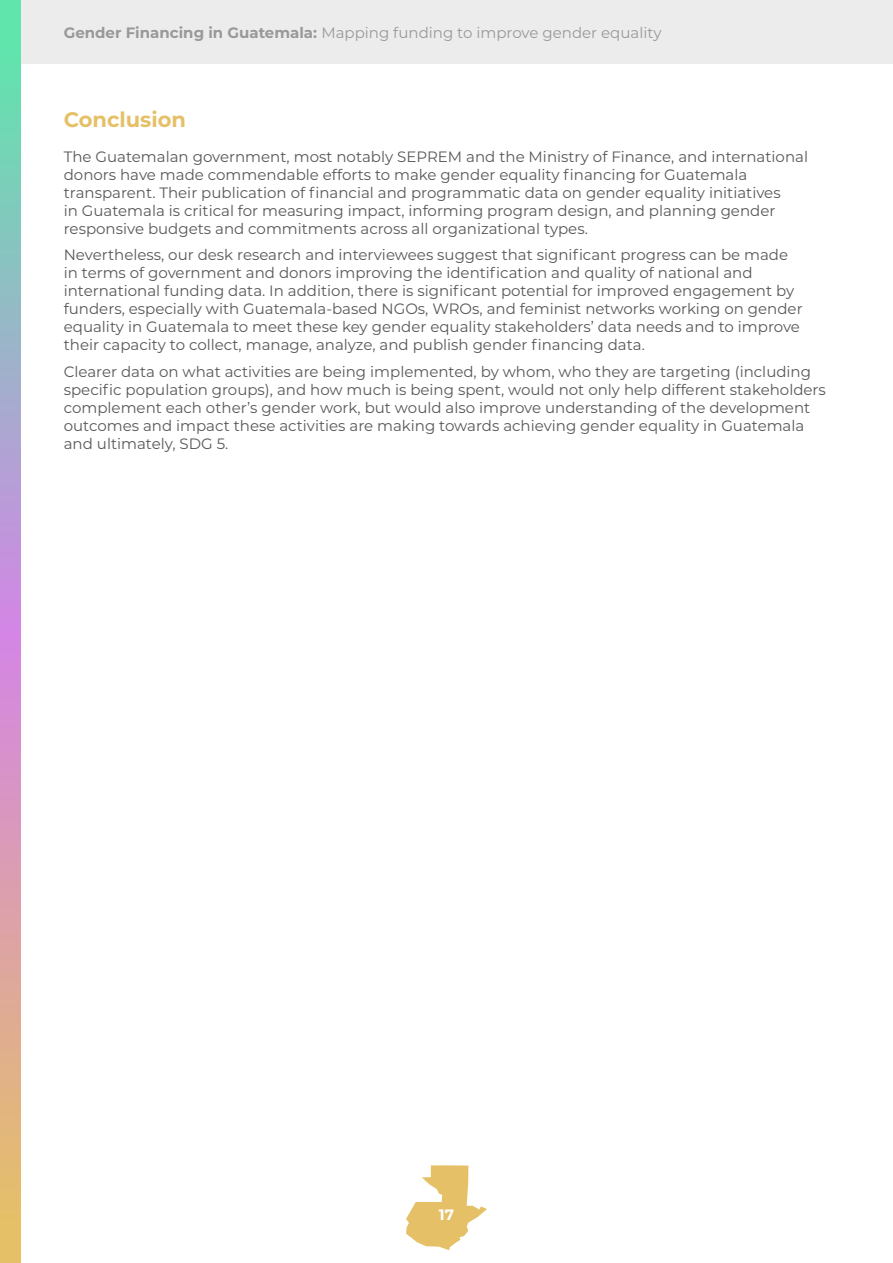
<style>
.page{position:relative;width:893px;height:1263px;background:#fff}
.page>*{position:absolute;margin:0;border:0;box-sizing:border-box;transform-origin:0 0}
.Header_2{font:700 21px "Montserrat";color:#e5c067}
.Body_Text{font:15px/18px "Montserrat";color:#585857}
.t1{font:15px "Montserrat";color:#999}
.t2{font:700 15px "Montserrat";color:#fff}
.s1{font-weight:700}
</style>
<div class="page">
<svg style="left:406px;top:1165px;width:81px;height:85px"></svg>
<div style="left:0;top:0;width:893px;height:64px;background:#ececec"></div>
<svg style="left:0;top:0;width:21px;height:1263px;background:#b9aeb4"></svg>
<p class="t1" style="left:64px;top:22px;width:599px"><span class="s1">Gender Financing in Guatemala:</span> Mapping funding to improve gender equality</p>
<p class="Header_2" style="left:64px;top:104px;width:124px">Conclusion</p>
<p class="Body_Text" style="left:64px;top:147px;width:746px">The Guatemalan government, most notably SEPREM and the Ministry of Finance, and international donors have made commendable efforts to make gender equality financing for Guatemala transparent. Their publication of financial and programmatic data on gender equality initiatives<br>in Guatemala is critical for measuring impact, informing program design, and planning gender responsive budgets and commitments across all organizational types.</p>
<p class="Body_Text" style="left:64px;top:245px;width:740px">Nevertheless, our desk research and interviewees suggest that significant progress can be made in terms of government and donors improving the identification and quality of national and international funding data. In addition, there is significant potential for improved engagement by funders, especially with Guatemala-based NGOs, WROs, and feminist networks working on gender equality in Guatemala to meet these key gender equality stakeholders’ data needs and to improve their capacity to collect, manage, analyze, and publish gender financing data.</p>
<p class="Body_Text" style="left:64px;top:362px;width:764px">Clearer data on what activities are being implemented, by whom, who they are targeting (including specific population groups), and how much is being spent, would not only help different stakeholders complement each other’s gender work, but would also improve understanding of the development outcomes and impact these activities are making towards achieving gender equality in Guatemala and ultimately, SDG 5.</p>
<p class="t2" style="left:439px;top:1204px;width:17px">17</p>
</div>
